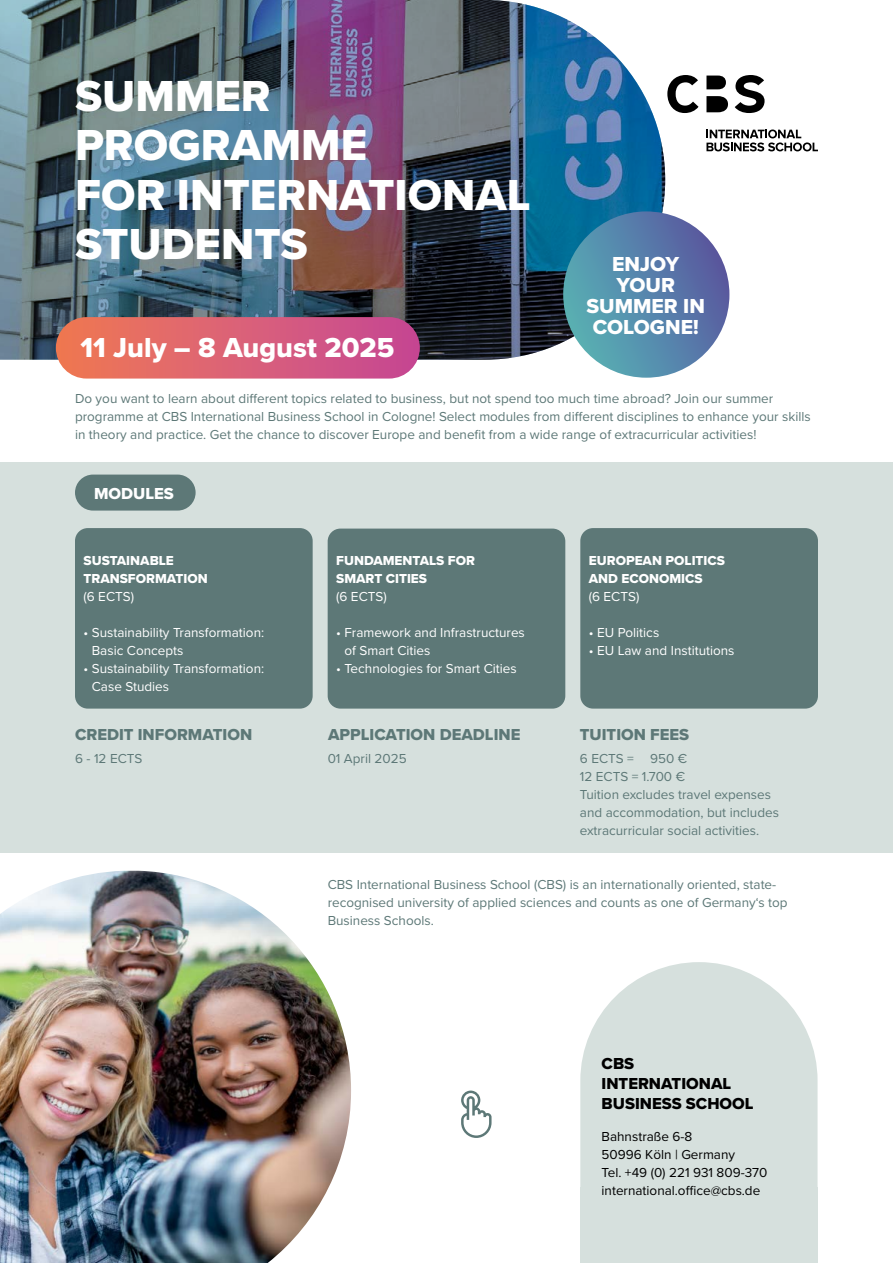
<style>
.page{position:relative;width:893px;height:1263px;background:#fff}
.page>*{position:absolute;margin:0;border:0;box-sizing:border-box;transform-origin:0 0}
.t1{font:45px/49.5px "Proxima Nova Extrabld";color:#fff}
.t2{font:28.5px "Proxima Nova Extrabld";color:#fff}
.t3{font:21px/21px "Proxima Nova Extrabld";color:#fff;text-align:center}
.t4{font:16.5px "Proxima Nova Extrabld";color:#5d7877}
.t5{font:16.5px/19.8px "Proxima Nova Extrabld";color:#000}
.t6{font:16.5px "Proxima Nova Extrabld";color:#fff}
.t7{font:13.5px/18px "Proxima Nova";color:#5d7877}
.t8{font:13.5px/18px "Proxima Nova";color:#fff}
.t9{font:13.5px/18px "Proxima Nova";color:#000}
.t10{font:13.5px/18px "Proxima Nova Extrabld";color:#fff}
</style>
<div class="page">
<div style="left:0;top:463px;width:893px;height:390px;background:#d6e0dd"></div>
<img style="left:0;top:0;width:665px;height:360px">
<svg style="left:580px;top:962px;width:238px;height:301px;background:#dae3e0"></svg>
<svg style="left:667px;top:75px;width:97px;height:38px"></svg>
<svg style="left:706px;top:129px;width:112px;height:22px"></svg>
<div style="left:56px;top:317px;width:364px;height:62px;background:linear-gradient(to right,#f07a54,#c54896);border-radius:31px"></div>
<div style="left:75px;top:475px;width:121px;height:36px;background:#5d7877;border-radius:18px"></div>
<img style="left:0;top:871px;width:351px;height:392px">
<svg style="left:563px;top:211px;width:166px;height:167px;background:#5784ab"></svg>
<div style="left:75px;top:528px;width:238px;height:181px;background:#5d7877;border-radius:13px"></div>
<div style="left:328px;top:529px;width:237px;height:180px;background:#5d7877;border-radius:13px"></div>
<div style="left:580px;top:528px;width:238px;height:181px;background:#5d7877;border-radius:13px"></div>
<svg style="left:461px;top:1090px;width:31px;height:48px"></svg>
<h1 class="t1" style="left:75px;top:70px;width:457px">SUMMER<br>PROGRAMME<br>FOR INTERNATIONAL<br>STUDENTS</h1>
<h2 class="t2" style="left:80px;top:326px;width:315px">11 July – 8 August 2025</h2>
<h3 class="t3" style="left:586px;top:254px;width:120px">ENJOY<br>YOUR<br>SUMMER IN<br>COLOGNE!</h3>
<p class="t7" style="left:75px;top:388px;width:737px">Do you want to learn about different topics related to business, but not spend too much time abroad? Join our summer programme at CBS International Business School in Cologne! Select modules from different disciplines to enhance your skills in theory and practice. Get the chance to discover Europe and benefit from a wide range of extracurricular activities!</p>
<p class="t6" style="left:94px;top:481px;width:81px">MODULES</p>
<p class="t10" style="left:84px;top:551px;width:126px">SUSTAINABLE<br>TRANSFORMATION</p>
<p class="t8" style="left:84px;top:586px;width:52px">(6 ECTS)</p>
<p class="t8" style="left:92px;top:622px;width:174px;text-indent:-8px">• Sustainability Transformation:<br>Basic Concepts</p>
<p class="t8" style="left:92px;top:658px;width:174px;text-indent:-8px">• Sustainability Transformation:<br>Case Studies</p>
<p class="t10" style="left:336px;top:551px;width:140px">FUNDAMENTALS FOR<br>SMART CITIES</p>
<p class="t8" style="left:336px;top:586px;width:52px">(6 ECTS)</p>
<p class="t8" style="left:344px;top:622px;width:182px;text-indent:-8px">• Framework and Infrastructures of Smart Cities</p>
<p class="t8" style="left:336px;top:658px;width:182px">• Technologies for Smart Cities</p>
<p class="t10" style="left:589px;top:551px;width:138px">EUROPEAN POLITICS<br>AND ECONOMICS</p>
<p class="t8" style="left:589px;top:586px;width:52px">(6 ECTS)</p>
<p class="t8" style="left:589px;top:622px;width:72px">• EU Politics</p>
<p class="t8" style="left:589px;top:640px;width:147px">• EU Law and Institutions</p>
<p class="t4" style="left:75px;top:722px;width:179px">CREDIT INFORMATION</p>
<p class="t4" style="left:328px;top:722px;width:194px">APPLICATION DEADLINE</p>
<p class="t4" style="left:580px;top:722px;width:111px">TUITION FEES</p>
<p class="t7" style="left:75px;top:748px;width:69px">6 - 12 ECTS</p>
<p class="t7" style="left:328px;top:748px;width:81px">01 April 2025</p>
<p class="t7" style="left:580px;top:748px;width:201px">6 ECTS = 950 €<br>12 ECTS = 1.700 €<br>Tuition excludes travel expenses and accommodation, but includes extracurricular social activities.</p>
<p class="t7" style="left:328px;top:874px;width:462px">CBS International Business School (CBS) is an internationally oriented, state&shy;recognised university of applied sciences and counts as one of Germany‘s top<br>Business Schools.</p>
<p class="t5" style="left:602px;top:1054px;width:154px">CBS<br>INTERNATIONAL<br>BUSINESS SCHOOL</p>
<p class="t9" style="left:602px;top:1126px;width:167px">Bahnstraße 6-8<br>50996 Köln | Germany<br>Tel. +49 (0) 221 931 809-370 international.office@cbs.de</p>
</div>
